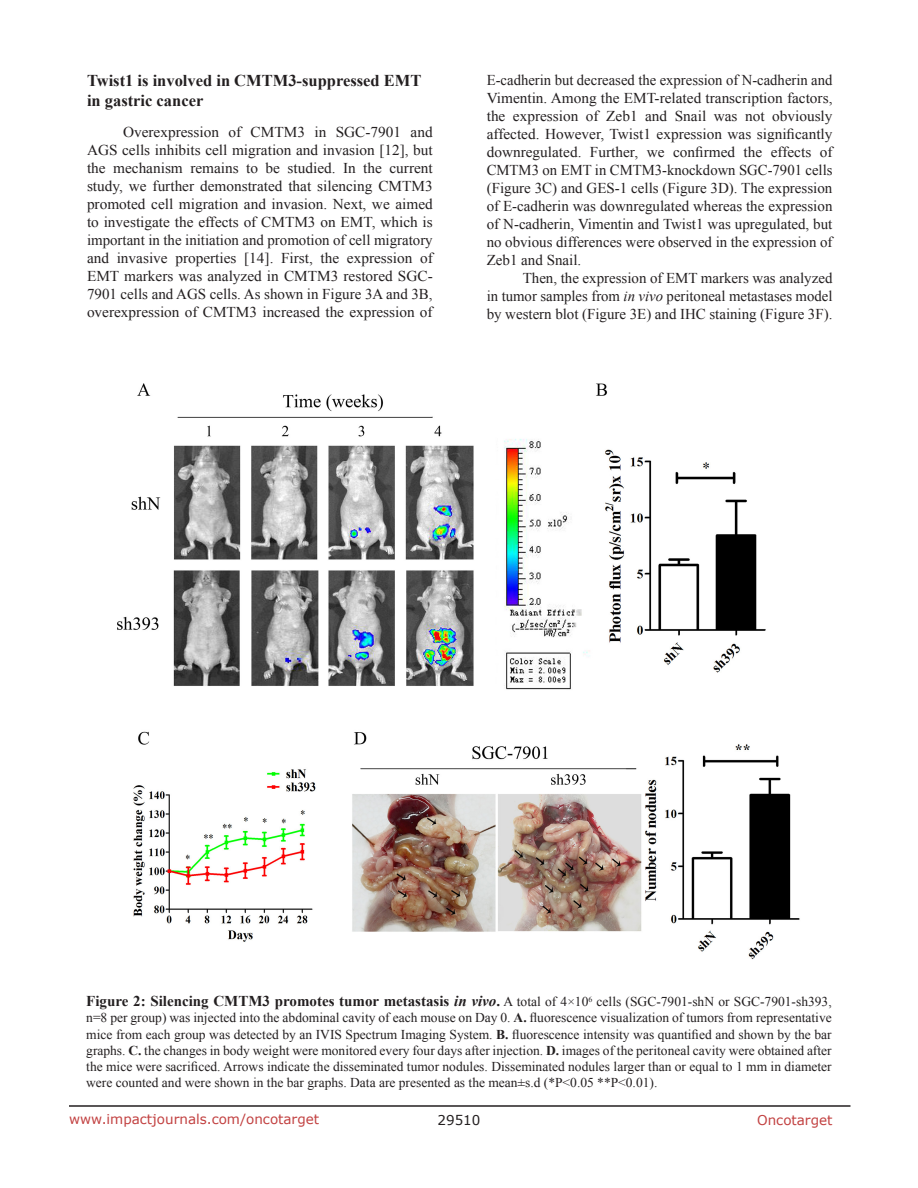
<style>
.page{position:relative;width:918px;height:1188px;background:#fff}
.page>*{position:absolute;margin:0;border:0;box-sizing:border-box;transform-origin:0 0}
.SubHeading{font:700 16.5px/19.8px "Times New Roman";color:#231f20}
.BodyText{font:15px/18px "Times New Roman";color:#231f20;text-align:justify}
.figuretext{font:13.5px/16.2px "Times New Roman";color:#231f20;text-align:justify}
.t1{font:13.5px "Verdana";color:#c24141}
.t2{font:13.5px "Verdana";color:#231f20}
.s1{font-style:italic}
.s2{font-weight:700;font-size:15px}
.s3{font-weight:700;font-style:italic;font-size:15px}
.s4{font-weight:700}
</style>
<div class="page">
<hr style="left:69px;top:1105px;width:781px;height:2px;background:#231f20">
<img style="left:117px;top:384px;width:683px;height:575px">
<p class="SubHeading" style="left:87px;top:70px;width:336px">Twist1 is involved in CMTM3-suppressed EMT in gastric cancer</p>
<p class="BodyText" style="left:87px;top:123px;width:347px;text-indent:36px">Overexpression of CMTM3 in SGC-7901 and AGS cells inhibits cell migration and invasion [12], but the mechanism remains to be studied. In the current study, we further demonstrated that silencing CMTM3 promoted cell migration and invasion. Next, we aimed to investigate the effects of CMTM3 on EMT, which is important in the initiation and promotion of cell migratory and invasive properties [14]. First, the expression of EMT markers was analyzed in CMTM3 restored SGC-7901 cells and AGS cells. As shown in Figure 3A and 3B, overexpression of CMTM3 increased the expression of</p>
<p class="BodyText" style="left:487px;top:71px;width:347px">E-cadherin but decreased the expression of N-cadherin and Vimentin. Among the EMT-related transcription factors, the expression of Zeb1 and Snail was not obviously affected. However, Twist1 expression was significantly downregulated. Further, we confirmed the effects of CMTM3 on EMT in CMTM3-knockdown SGC-7901 cells (Figure 3C) and GES-1 cells (Figure 3D). The expression of E-cadherin was downregulated whereas the expression of N-cadherin, Vimentin and Twist1 was upregulated, but no obvious differences were observed in the expression of Zeb1 and Snail.</p>
<p class="BodyText" style="left:487px;top:269px;width:347px;text-indent:36px">Then, the expression of EMT markers was analyzed in tumor samples from <span class="s1">in vivo</span> peritoneal metastases model by western blot (Figure 3E) and IHC staining (Figure 3F).</p>
<p class="figuretext" style="left:86px;top:993px;width:747px"><span class="s2">Figure 2: Silencing CMTM3 promotes tumor metastasis</span> <span class="s3">in vivo</span><span class="s2">.</span> A total of 4×10<sup>6</sup> cells (SGC-7901-shN or SGC-7901-sh393, n=8 per group) was injected into the abdominal cavity of each mouse on Day 0. <span class="s4">A.</span> fluorescence visualization of tumors from representative mice from each group was detected by an IVIS Spectrum Imaging System. <span class="s4">B.</span> fluorescence intensity was quantified and shown by the bar graphs. <span class="s4">C.</span> the changes in body weight were monitored every four days after injection. <span class="s4">D.</span> images of the peritoneal cavity were obtained after the mice were sacrificed. Arrows indicate the disseminated tumor nodules. Disseminated nodules larger than or equal to 1 mm in diameter were counted and were shown in the bar graphs. Data are presented as the mean±s.d (*P&lt;0.05 **P&lt;0.01).</p>
<p class="t1" style="left:69px;top:1110px;width:252px">www.impactjournals.com/oncotarget</p>
<p class="t2" style="left:438px;top:1111px;width:44px">29510</p>
<p class="t1" style="left:757px;top:1111px;width:77px">Oncotarget</p>
</div>
